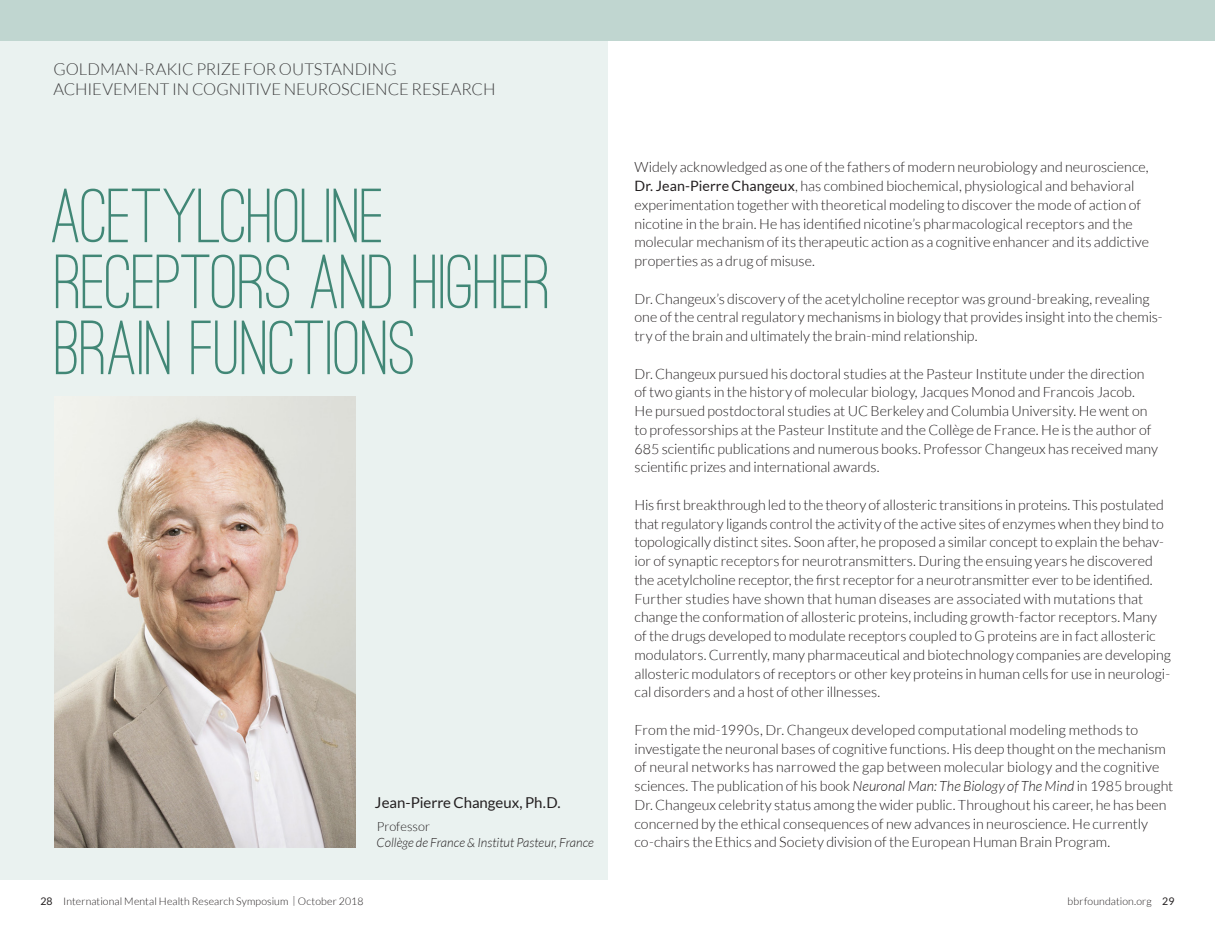
<style>
.page{position:relative;width:1215px;height:945px;background:#fff}
.page>*{position:absolute;margin:0;border:0;box-sizing:border-box;transform-origin:0 0}
.t1{font:500 79.5px/66px "Ostrich Sans";letter-spacing:-.01em;color:#418776}
.t2{font:300 16.5px/19.8px "Lato";letter-spacing:-.005em;color:#3e3e3f}
.t3{font:15px "Lato";letter-spacing:-.005em;color:#231f20}
.t4{font:300 14.25px/18.8px "Lato";color:#231f20}
.t5{font:italic 300 12.75px "Lato";color:#231f20}
.t6{font:300 12.75px "Lato";letter-spacing:.005em;color:#231f20}
.t7{font:300 10.5px "Lato";letter-spacing:.01em;color:#231f20}
.s1{font-weight:400}
.s2{font-style:italic}
</style>
<div class="page">
<div style="left:0;top:0;width:608px;height:880px;background:#eaf2f0"></div>
<img style="left:54px;top:396px;width:302px;height:451px">
<div style="left:0;top:0;width:1215px;height:40px;background:#c0d6d0"></div>
<p class="t2" style="left:53px;top:60px;width:444px">GOLDMAN-RAKIC PRIZE FOR OUTSTANDING<br>ACHIEVEMENT IN COGNITIVE NEUROSCIENCE RESEARCH</p>
<h1 class="t1" style="left:51px;top:182px;width:502px">ACETYLCHOLINE<br>RECEPTORS AND HIGHER<br>BRAIN FUNCTIONS</h1>
<p class="t3" style="left:375px;top:794px;width:187px">Jean-Pierre Changeux, Ph.D.</p>
<p class="t6" style="left:377px;top:819px;width:55px">Professor</p>
<p class="t5" style="left:377px;top:836px;width:219px">Collège de France &amp; Institut Pasteur, France</p>
<p class="t4" style="left:634px;top:158px;width:516px">Widely acknowledged as one of the fathers of modern neurobiology and neuroscience, <span class="s1">Dr. Jean-Pierre Changeux</span>, has combined biochemical, physiological and behavioral experimentation together with theoretical modeling to discover the mode of action of nicotine in the brain. He has identified nicotine’s pharmacological receptors and the molecular mechanism of its therapeutic action as a cognitive enhancer and its addictive properties as a drug of misuse.</p>
<p class="t4" style="left:634px;top:289px;width:530px">Dr. Changeux’s discovery of the acetylcholine receptor was ground-breaking, revealing one of the central regulatory mechanisms in biology that provides insight into the chemis&shy;try of the brain and ultimately the brain-mind relationship.</p>
<p class="t4" style="left:634px;top:364px;width:525px">Dr. Changeux pursued his doctoral studies at the Pasteur Institute under the direction of two giants in the history of molecular biology, Jacques Monod and Francois Jacob.<br>He pursued postdoctoral studies at UC Berkeley and Columbia University. He went on to professorships at the Pasteur Institute and the Collège de France. He is the author of 685 scientific publications and numerous books. Professor Changeux has received many scientific prizes and international awards.</p>
<p class="t4" style="left:634px;top:495px;width:538px">His first breakthrough led to the theory of allosteric transitions in proteins. This postulated that regulatory ligands control the activity of the active sites of enzymes when they bind to topologically distinct sites. Soon after, he proposed a similar concept to explain the behav&shy;ior of synaptic receptors for neurotransmitters. During the ensuing years he discovered the acetylcholine receptor, the first receptor for a neurotransmitter ever to be identified.<br>Further studies have shown that human diseases are associated with mutations that change the conformation of allosteric proteins, including growth-factor receptors. Many of the drugs developed to modulate receptors coupled to G proteins are in fact allosteric modulators. Currently, many pharmaceutical and biotechnology companies are developing allosteric modulators of receptors or other key proteins in human cells for use in neurologi&shy;cal disorders and a host of other illnesses.</p>
<p class="t4" style="left:634px;top:720px;width:540px">From the mid-1990s, Dr. Changeux developed computational modeling methods to investigate the neuronal bases of cognitive functions. His deep thought on the mechanism of neural networks has narrowed the gap between molecular biology and the cognitive sciences. The publication of his book <span class="s2">Neuronal Man: The Biology of The Mind</span> in 1985 brought Dr. Changeux celebrity status among the wider public. Throughout his career, he has been concerned by the ethical consequences of new advances in neuroscience. He currently co-chairs the Ethics and Society division of the European Human Brain Program.</p>
<p class="t7" style="left:40px;top:895px;width:324px"><span class="s1">28</span> International Mental Health Research Symposium | October 2018</p>
<p class="t7" style="left:1068px;top:895px;width:108px">bbrfoundation.org <span class="s1">29</span></p>
</div>
